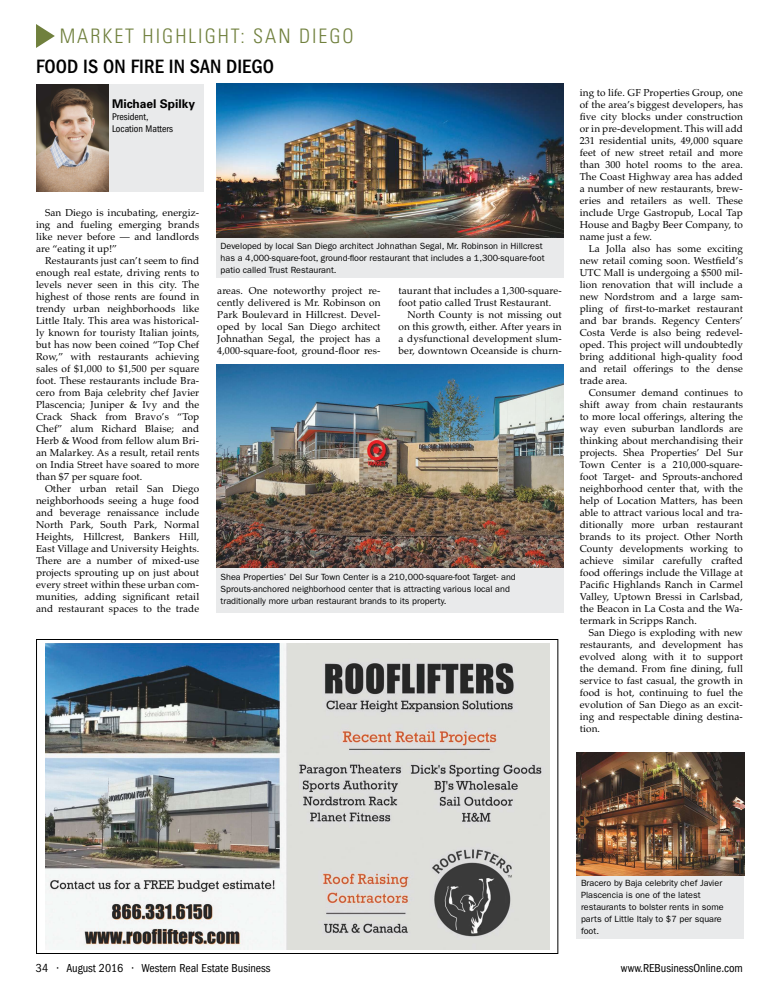
<style>
.page{position:relative;width:779px;height:1008px;background:#fff}
.page>*{position:absolute;margin:0;border:0;box-sizing:border-box;transform-origin:0 0}
.t1{font:300 condensed 20px "Univers";letter-spacing:.1em;color:#70803d}
.t2{font:500 condensed 20px "ITC Franklin Gothic Std";color:#000}
.t3{font:condensed 12px "ITC Franklin Gothic Std";letter-spacing:-.005em;color:#000}
.t4{font:700 12px "Univers";color:#000}
.t5{font:10px/12px "Palatino";letter-spacing:.01em;color:#000;text-align:justify}
.t6{font:condensed 10px/12px "ITC Franklin Gothic Std";color:#000}
.t7{font:9px/12px "ITC Franklin Gothic Std";color:#000}
</style>
<div class="page">
<svg style="left:36px;top:24px;width:19px;height:24px"></svg>
<div style="left:36px;top:84px;width:168px;height:108px;background:#e9eaeb"></div>
<img style="left:36px;top:84px;width:72px;height:108px">
<div style="left:576px;top:864px;width:168px;height:75px;background:#e9eaeb"></div>
<img style="left:576px;top:753px;width:168px;height:123px">
<div style="left:216px;top:538px;width:347px;height:75px;background:#e9eaeb"></div>
<img style="left:216px;top:364px;width:347px;height:204px">
<div style="left:216px;top:203px;width:347px;height:75px;background:#e9eaeb"></div>
<img style="left:216px;top:84px;width:347px;height:154px">
<img style="left:45px;top:643px;width:504px;height:306px">
<div style="left:36px;top:639px;width:522px;height:315px;border:1px solid #000"></div>
<p class="t1" style="left:60px;top:29px;width:295px">MARKET HIGHLIGHT: SAN DIEGO</p>
<p class="t2" style="left:36px;top:59px;width:239px">FOOD IS ON FIRE IN SAN DIEGO</p>
<p class="t4" style="left:112px;top:99px;width:85px">Michael Spilky</p>
<p class="t6" style="left:112px;top:112px;width:62px">President,<br>Location Matters</p>
<p class="t5" style="left:45px;top:207px;width:156px">San Diego is incubating, energiz-</p>
<p class="t5" style="left:36px;top:219px;width:165px">ing and fueling emerging brands</p>
<p class="t5" style="left:36px;top:231px;width:165px">like never before — and landlords</p>
<p class="t5" style="left:36px;top:243px;width:83px">are “eating it up!”</p>
<p class="t5" style="left:45px;top:256px;width:156px">Restaurants just can’t seem to find</p>
<p class="t5" style="left:36px;top:267px;width:165px">enough real estate, driving rents to</p>
<p class="t5" style="left:36px;top:279px;width:165px">levels never seen in this city. The</p>
<p class="t5" style="left:36px;top:291px;width:165px">highest of those rents are found in</p>
<p class="t5" style="left:36px;top:303px;width:165px">trendy urban neighborhoods like</p>
<p class="t5" style="left:36px;top:315px;width:165px">Little Italy. This area was historical-</p>
<p class="t5" style="left:36px;top:327px;width:165px">ly known for touristy Italian joints,</p>
<p class="t5" style="left:36px;top:339px;width:165px">but has now been coined “Top Chef</p>
<p class="t5" style="left:36px;top:351px;width:165px">Row,” with restaurants achieving</p>
<p class="t5" style="left:36px;top:363px;width:165px">sales of $1,000 to $1,500 per square</p>
<p class="t5" style="left:36px;top:375px;width:165px">foot. These restaurants include Bra-</p>
<p class="t5" style="left:36px;top:387px;width:165px">cero from Baja celebrity chef Javier</p>
<p class="t5" style="left:36px;top:399px;width:165px">Plascencia; Juniper &amp; Ivy and the</p>
<p class="t5" style="left:36px;top:411px;width:165px">Crack Shack from Bravo’s “Top</p>
<p class="t5" style="left:36px;top:423px;width:165px">Chef” alum Richard Blaise; and</p>
<p class="t5" style="left:36px;top:435px;width:165px">Herb &amp; Wood from fellow alum Bri-</p>
<p class="t5" style="left:36px;top:447px;width:165px">an Malarkey. As a result, retail rents</p>
<p class="t5" style="left:36px;top:459px;width:165px">on India Street have soared to more</p>
<p class="t5" style="left:36px;top:471px;width:108px">than $7 per square foot.</p>
<p class="t5" style="left:45px;top:483px;width:156px">Other urban retail San Diego</p>
<p class="t5" style="left:36px;top:495px;width:165px">neighborhoods seeing a huge food</p>
<p class="t5" style="left:36px;top:507px;width:165px">and beverage renaissance include</p>
<p class="t5" style="left:36px;top:519px;width:165px">North Park, South Park, Normal</p>
<p class="t5" style="left:36px;top:531px;width:165px">Heights, Hillcrest, Bankers Hill,</p>
<p class="t5" style="left:36px;top:543px;width:165px">East Village and University Heights.</p>
<p class="t5" style="left:36px;top:555px;width:165px">There are a number of mixed-use</p>
<p class="t5" style="left:36px;top:567px;width:165px">projects sprouting up on just about</p>
<p class="t5" style="left:36px;top:579px;width:165px">every street within these urban com-</p>
<p class="t5" style="left:36px;top:592px;width:165px">munities, adding significant retail</p>
<p class="t5" style="left:36px;top:603px;width:165px">and restaurant spaces to the trade</p>
<p class="t7" style="left:221px;top:240px;width:325px">Developed by local San Diego architect Johnathan Segal, Mr. Robinson in Hillcrest has a 4,000-square-foot, ground-floor restaurant that includes a 1,300-square-foot patio called Trust Restaurant.</p>
<p class="t5" style="left:217px;top:285px;width:165px">areas. One noteworthy project re&shy;cently delivered is Mr. Robinson on Park Boulevard in Hillcrest. Devel&shy;oped by local San Diego architect Johnathan Segal, the project has a 4,000-square-foot, ground-floor res-</p>
<p class="t5" style="left:398px;top:285px;width:165px">taurant that includes a 1,300-square-</p>
<p class="t5" style="left:398px;top:297px;width:154px">foot patio called Trust Restaurant.</p>
<p class="t5" style="left:407px;top:309px;width:156px">North County is not missing out</p>
<p class="t5" style="left:398px;top:321px;width:165px">on this growth, either. After years in</p>
<p class="t5" style="left:398px;top:333px;width:165px">a dysfunctional development slum-</p>
<p class="t5" style="left:398px;top:345px;width:165px">ber, downtown Oceanside is churn-</p>
<p class="t7" style="left:221px;top:572px;width:296px">Shea Properties’ Del Sur Town Center is a 210,000-square-foot Target- and<br>Sprouts-anchored neighborhood center that is attracting various local and traditionally more urban restaurant brands to its property.</p>
<p class="t5" style="left:579px;top:87px;width:165px">ing to life. GF Properties Group, one</p>
<p class="t5" style="left:579px;top:99px;width:165px">of the area’s biggest developers, has</p>
<p class="t5" style="left:579px;top:112px;width:165px">five city blocks under construction</p>
<p class="t5" style="left:579px;top:123px;width:165px">or in pre-development. This will add</p>
<p class="t5" style="left:579px;top:135px;width:165px">231 residential units, 49,000 square</p>
<p class="t5" style="left:579px;top:147px;width:165px">feet of new street retail and more</p>
<p class="t5" style="left:579px;top:159px;width:165px">than 300 hotel rooms to the area.</p>
<p class="t5" style="left:579px;top:171px;width:165px">The Coast Highway area has added</p>
<p class="t5" style="left:579px;top:183px;width:165px">a number of new restaurants, brew-</p>
<p class="t5" style="left:579px;top:195px;width:165px">eries and retailers as well. These</p>
<p class="t5" style="left:579px;top:207px;width:165px">include Urge Gastropub, Local Tap</p>
<p class="t5" style="left:579px;top:219px;width:165px">House and Bagby Beer Company, to</p>
<p class="t5" style="left:579px;top:231px;width:74px">name just a few.</p>
<p class="t5" style="left:588px;top:243px;width:156px">La Jolla also has some exciting</p>
<p class="t5" style="left:579px;top:256px;width:165px">new retail coming soon. Westfield’s</p>
<p class="t5" style="left:579px;top:267px;width:165px">UTC Mall is undergoing a $500 mil-</p>
<p class="t5" style="left:579px;top:279px;width:165px">lion renovation that will include a</p>
<p class="t5" style="left:579px;top:291px;width:165px">new Nordstrom and a large sam-</p>
<p class="t5" style="left:579px;top:304px;width:165px">pling of first-to-market restaurant</p>
<p class="t5" style="left:579px;top:315px;width:165px">and bar brands. Regency Centers’</p>
<p class="t5" style="left:579px;top:327px;width:165px">Costa Verde is also being redevel-</p>
<p class="t5" style="left:579px;top:339px;width:165px">oped. This project will undoubtedly</p>
<p class="t5" style="left:579px;top:351px;width:165px">bring additional high-quality food</p>
<p class="t5" style="left:579px;top:364px;width:165px">and retail offerings to the dense</p>
<p class="t5" style="left:579px;top:375px;width:49px">trade area.</p>
<p class="t5" style="left:588px;top:387px;width:156px">Consumer demand continues to</p>
<p class="t5" style="left:579px;top:399px;width:165px">shift away from chain restaurants</p>
<p class="t5" style="left:579px;top:412px;width:165px">to more local offerings, altering the</p>
<p class="t5" style="left:579px;top:423px;width:165px">way even suburban landlords are</p>
<p class="t5" style="left:579px;top:435px;width:165px">thinking about merchandising their</p>
<p class="t5" style="left:579px;top:447px;width:165px">projects. Shea Properties’ Del Sur</p>
<p class="t5" style="left:579px;top:459px;width:165px">Town Center is a 210,000-square-</p>
<p class="t5" style="left:579px;top:471px;width:165px">foot Target- and Sprouts-anchored</p>
<p class="t5" style="left:579px;top:483px;width:165px">neighborhood center that, with the</p>
<p class="t5" style="left:579px;top:495px;width:165px">help of Location Matters, has been</p>
<p class="t5" style="left:579px;top:507px;width:165px">able to attract various local and tra-</p>
<p class="t5" style="left:579px;top:519px;width:165px">ditionally more urban restaurant</p>
<p class="t5" style="left:579px;top:531px;width:165px">brands to its project. Other North</p>
<p class="t5" style="left:579px;top:543px;width:165px">County developments working to</p>
<p class="t5" style="left:579px;top:555px;width:165px">achieve similar carefully crafted</p>
<p class="t5" style="left:579px;top:568px;width:165px">food offerings include the Village at</p>
<p class="t5" style="left:579px;top:580px;width:165px">Pacific Highlands Ranch in Carmel</p>
<p class="t5" style="left:579px;top:591px;width:165px">Valley, Uptown Bressi in Carlsbad,</p>
<p class="t5" style="left:579px;top:603px;width:165px">the Beacon in La Costa and the Wa-</p>
<p class="t5" style="left:579px;top:615px;width:119px">termark in Scripps Ranch.</p>
<p class="t5" style="left:588px;top:627px;width:156px">San Diego is exploding with new</p>
<p class="t5" style="left:579px;top:639px;width:165px">restaurants, and development has</p>
<p class="t5" style="left:579px;top:651px;width:165px">evolved along with it to support</p>
<p class="t5" style="left:579px;top:664px;width:165px">the demand. From fine dining, full</p>
<p class="t5" style="left:579px;top:675px;width:165px">service to fast casual, the growth in</p>
<p class="t5" style="left:579px;top:687px;width:165px">food is hot, continuing to fuel the</p>
<p class="t5" style="left:579px;top:699px;width:165px">evolution of San Diego as an excit-</p>
<p class="t5" style="left:579px;top:711px;width:165px">ing and respectable dining destina-</p>
<p class="t5" style="left:579px;top:723px;width:22px">tion.</p>
<p class="t7" style="left:581px;top:878px;width:144px">Bracero by Baja celebrity chef Javier<br>Plascencia is one of the latest restaurants to bolster rents in some parts of Little Italy to $7 per square foot.</p>
<p class="t3" style="left:36px;top:964px;width:236px">34 • August 2016 • Western Real Estate Business</p>
<p class="t3" style="left:621px;top:964px;width:123px">www.REBusinessOnline.com</p>
</div>
